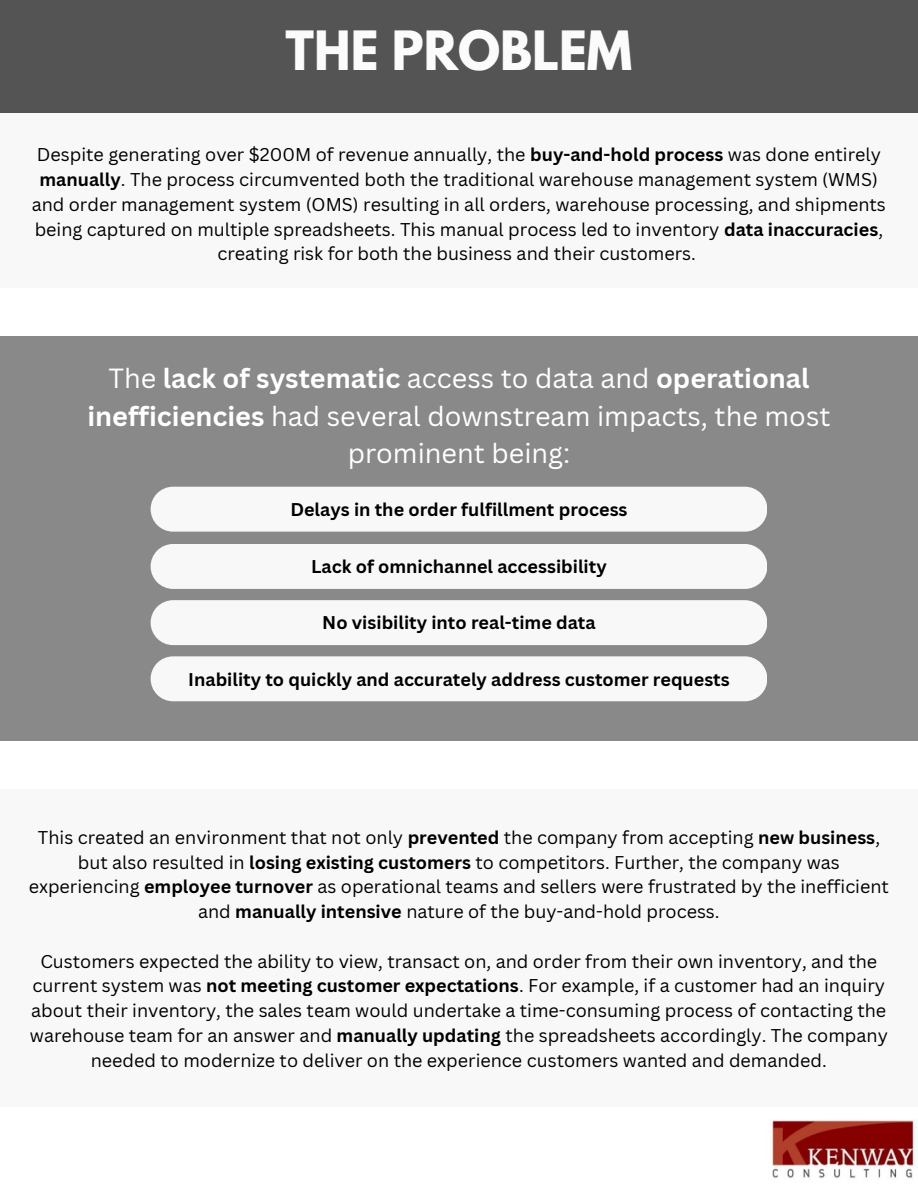
<style>
.page{position:relative;width:918px;height:1188px;background:#fff}
.page>*{position:absolute;margin:0;border:0;box-sizing:border-box;transform-origin:0 0}
.t1{font:700 48px "League Spartan";color:#fcfbfb}
.t2{font:27px/37.2px "Canva Sans";color:#fff;text-align:center}
.t3{font:18px/24.8px "Canva Sans";color:#000;text-align:center}
.t4{font:700 18px "Canva Sans";color:#000}
.s1{font-weight:700}
</style>
<div class="page">
<div style="left:0;top:0;width:918px;height:114px;background:#545454"></div>
<div style="left:0;top:114px;width:918px;height:174px;background:#f8f8f8"></div>
<div style="left:0;top:337px;width:918px;height:404px;background:#888988"></div>
<div style="left:0;top:790px;width:918px;height:317px;background:#f8f8f8"></div>
<div style="left:151px;top:487px;width:616px;height:45px;background:#f8f8f8"></div>
<div style="left:151px;top:600px;width:616px;height:45px;background:#f8f8f8"></div>
<div style="left:151px;top:656px;width:616px;height:45px;background:#f8f8f8"></div>
<div style="left:151px;top:544px;width:616px;height:45px;background:#f8f8f8"></div>
<img style="left:772px;top:1119px;width:143px;height:59px">
<p class="t1" style="left:286px;top:27px;width:348px">THE PROBLEM</p>
<p class="t3" style="left:32px;top:142px;width:856px">Despite generating over $200M of revenue annually, the <span class="s1">buy-and-hold process</span> was done entirely <span class="s1">manually</span>. The process circumvented both the traditional warehouse management system (WMS) and order management system (OMS) resulting in all orders, warehouse processing, and shipments being captured on multiple spreadsheets. This manual process led to inventory <span class="s1">data inaccuracies</span>, creating risk for both the business and their customers.</p>
<p class="t2" style="left:87px;top:359px;width:745px">The <span class="s1">lack of systematic</span> access to data and <span class="s1">operational inefficiencies</span> had several downstream impacts, the most prominent being:</p>
<p class="t4" style="left:290px;top:497px;width:339px">Delays in the order fulfillment process</p>
<p class="t4" style="left:311px;top:554px;width:297px">Lack of omnichannel accessibility</p>
<p class="t4" style="left:322px;top:610px;width:275px">No visibility into real-time data</p>
<p class="t4" style="left:188px;top:666px;width:543px">Inability to quickly and accurately address customer requests</p>
<p class="t3" style="left:29px;top:825px;width:862px">This created an environment that not only <span class="s1">prevented</span> the company from accepting <span class="s1">new business</span>, but also resulted in <span class="s1">losing existing customers</span> to competitors. Further, the company was experiencing <span class="s1">employee turnover</span> as operational teams and sellers were frustrated by the inefficient and <span class="s1">manually intensive</span> nature of the buy-and-hold process.</p>
<p class="t3" style="left:30px;top:948px;width:860px">Customers expected the ability to view, transact on, and order from their own inventory, and the current system was <span class="s1">not meeting customer expectations</span>. For example, if a customer had an inquiry about their inventory, the sales team would undertake a time-consuming process of contacting the warehouse team for an answer and <span class="s1">manually updating</span> the spreadsheets accordingly. The company needed to modernize to deliver on the experience customers wanted and demanded.</p>
</div>
